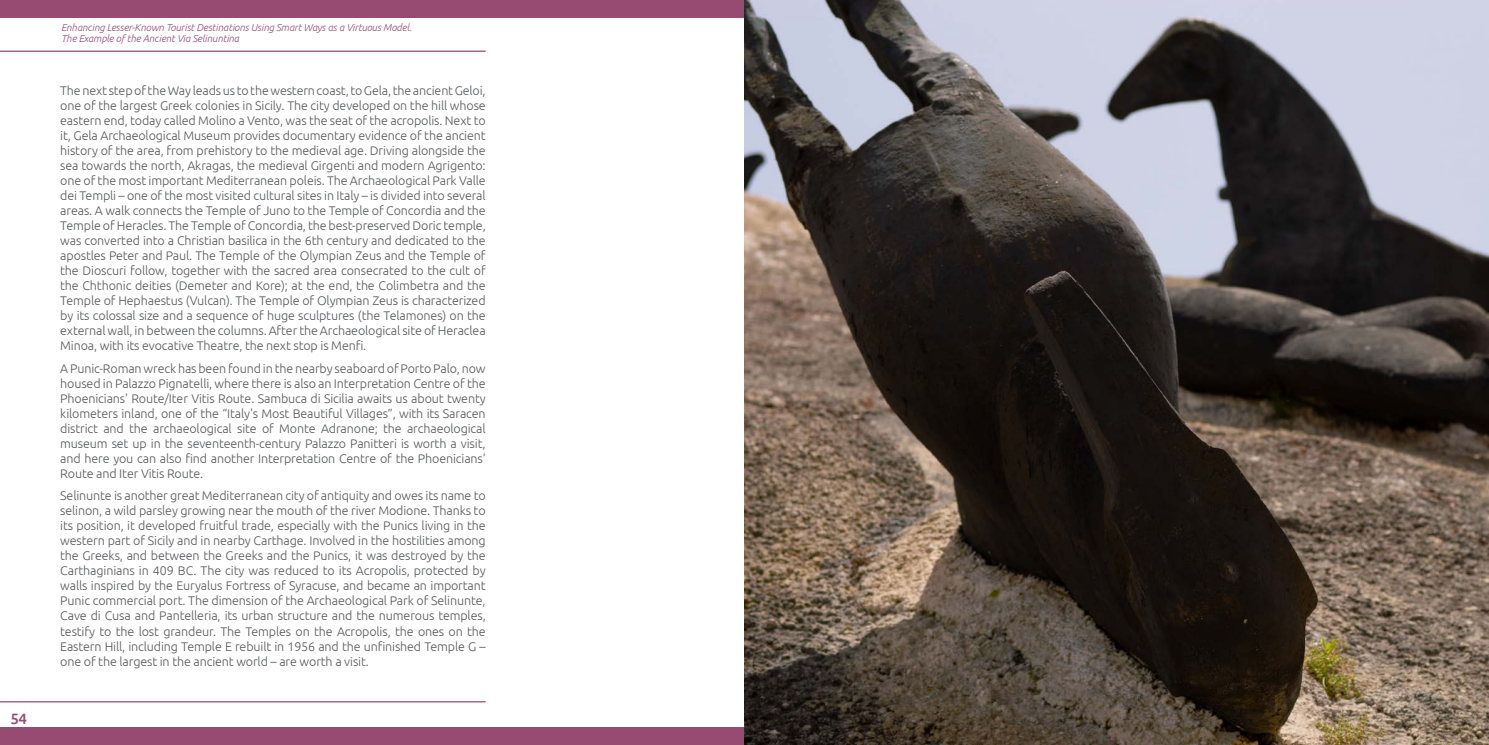
<style>
.page{position:relative;width:1489px;height:745px;background:#fff}
.page>*{position:absolute;margin:0;border:0;box-sizing:border-box;transform-origin:0 0}
.t1{font:500 15px "Ubuntu";color:#974b73}
.t2{font:300 12.5px/15px "Ubuntu";letter-spacing:-.01em;color:#58595b;text-align:justify}
.t3{font:italic 300 10px/11.2px "Ubuntu";letter-spacing:-.01em;color:#974b73}
</style>
<div class="page">
<hr style="left:0;top:51px;width:485px;height:1px;background:#974b73">
<hr style="left:0;top:700px;width:485px;height:2px;background:#974b73">
<div style="left:0;top:0;width:744px;height:18px;background:#974b73"></div>
<div style="left:0;top:726px;width:744px;height:18px;background:#974b73"></div>
<img style="left:744px;top:0;width:744px;height:744px">
<p class="t1" style="left:11px;top:708px;width:18px">54</p>
<p class="t3" style="left:61px;top:21px;width:352px">Enhancing Lesser-Known Tourist Destinations Using Smart Ways as a Virtuous Model.<br>The Example of the Ancient Via Selinuntina</p>
<p class="t2" style="left:60px;top:82px;width:427px">The next step of the Way leads us to the western coast, to Gela, the ancient Geloi, one of the largest Greek colonies in Sicily. The city developed on the hill whose eastern end, today called Molino a Vento, was the seat of the acropolis. Next to it, Gela Archaeological Museum provides documentary evidence of the ancient history of the area, from prehistory to the medieval age. Driving alongside the sea towards the north, Akragas, the medieval Girgenti and modern Agrigento: one of the most important Mediterranean poleis. The Archaeological Park Valle dei Templi – one of the most visited cultural sites in Italy – is divided into several areas. A walk connects the Temple of Juno to the Temple of Concordia and the Temple of Heracles. The Temple of Concordia, the best-preserved Doric temple, was converted into a Christian basilica in the 6th century and dedicated to the apostles Peter and Paul. The Temple of the Olympian Zeus and the Temple of the Dioscuri follow, together with the sacred area consecrated to the cult of the Chthonic deities (Demeter and Kore); at the end, the Colimbetra and the Temple of Hephaestus (Vulcan). The Temple of Olympian Zeus is characterized by its colossal size and a sequence of huge sculptures (the Telamones) on the external wall, in between the columns. After the Archaeological site of Heraclea Minoa, with its evocative Theatre, the next stop is Menfi.</p>
<p class="t2" style="left:60px;top:360px;width:427px">A Punic-Roman wreck has been found in the nearby seaboard of Porto Palo, now housed in Palazzo Pignatelli, where there is also an Interpretation Centre of the Phoenicians' Route/Iter Vitis Route. Sambuca di Sicilia awaits us about twenty kilometers inland, one of the “Italy's Most Beautiful Villages”, with its Saracen district and the archaeological site of Monte Adranone; the archaeological museum set up in the seventeenth-century Palazzo Panitteri is worth a visit, and here you can also find another Interpretation Centre of the Phoenicians' Route and Iter Vitis Route.</p>
<p class="t2" style="left:60px;top:487px;width:427px">Selinunte is another great Mediterranean city of antiquity and owes its name to selinon, a wild parsley growing near the mouth of the river Modione. Thanks to its position, it developed fruitful trade, especially with the Punics living in the western part of Sicily and in nearby Carthage. Involved in the hostilities among the Greeks, and between the Greeks and the Punics, it was destroyed by the Carthaginians in 409 BC. The city was reduced to its Acropolis, protected by walls inspired by the Euryalus Fortress of Syracuse, and became an important Punic commercial port. The dimension of the Archaeological Park of Selinunte, Cave di Cusa and Pantelleria, its urban structure and the numerous temples, testify to the lost grandeur. The Temples on the Acropolis, the ones on the Eastern Hill, including Temple E rebuilt in 1956 and the unfinished Temple G – one of the largest in the ancient world – are worth a visit.</p>
</div>
